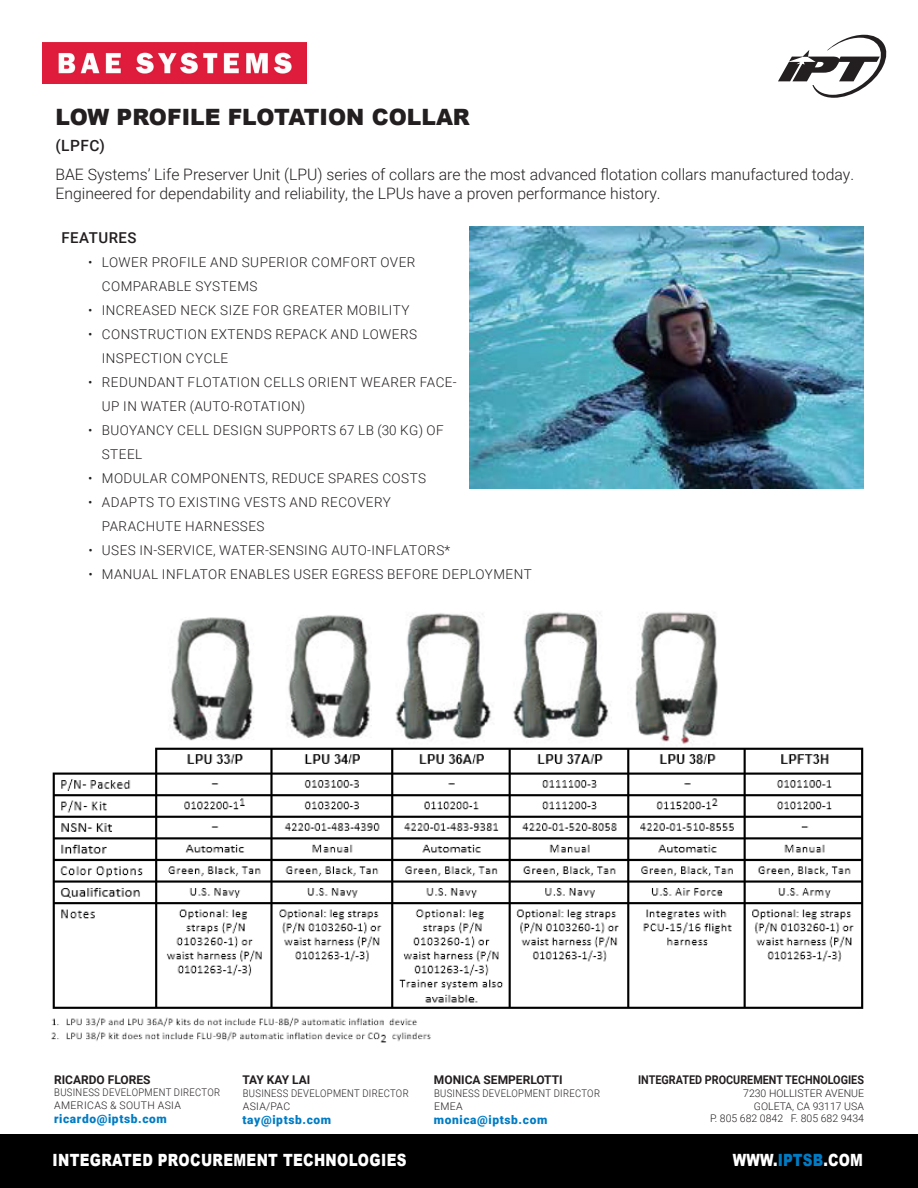
<style>
.page{position:relative;width:918px;height:1188px;background:#fff}
.page>*{position:absolute;margin:0;border:0;box-sizing:border-box;transform-origin:0 0}
.t1{font:900 22.5px "Arial";color:#231f20}
.t2{font:900 16.8px "Arial";letter-spacing:.025em;color:#fff;scale:.8 1}
.t3{font:300 15.75px/18.9px "Roboto";color:#231f20}
.t4{font:500 15.45px "Roboto";color:#231f20}
.t5{font:500 15px "Roboto";letter-spacing:.035em;color:#231f20}
.t6{font:300 13.5px/24px "Roboto";letter-spacing:.035em;color:#231f20}
.t7{font:900 12px "Roboto";letter-spacing:.05em;color:#007bc3}
.t8{font:700 12px "Roboto";color:#231f20;scale:.9 1}
.t9{font:700 12px "Roboto";color:#231f20}
.t10{font:700 12px "Roboto";letter-spacing:-.03em;color:#231f20}
.t11{font:300 10.5px "Roboto";letter-spacing:.035em;color:#231f20;scale:.9 1}
.t12{font:300 10.5px "Roboto";color:#231f20}
.t13{font:300 10.5px "Roboto";letter-spacing:.035em;color:#231f20}
.s1{color:#007bc3}
</style>
<div class="page">
<img style="left:42px;top:42px;width:264px;height:41px">
<svg style="left:778px;top:35px;width:109px;height:63px"></svg>
<div style="left:0;top:1134px;width:918px;height:54px;background:#000"></div>
<img style="left:470px;top:226px;width:394px;height:263px">
<img style="left:51px;top:612px;width:813px;height:431px">
<p class="t1" style="left:56px;top:101px;width:416px">LOW PROFILE FLOTATION COLLAR</p>
<p class="t4" style="left:56px;top:134px;width:51px">(LPFC)</p>
<p class="t3" style="left:56px;top:164px;width:800px">BAE Systems’ Life Preserver Unit (LPU) series of collars are the most advanced flotation collars manufactured today.<br>Engineered for dependability and reliability, the LPUs have a proven performance history.</p>
<p class="t5" style="left:61px;top:227px;width:77px">FEATURES</p>
<p class="t6" style="left:102px;top:250px;width:315px;text-indent:-14px">• LOWER PROFILE AND SUPERIOR COMFORT OVER<br>COMPARABLE SYSTEMS</p>
<p class="t6" style="left:88px;top:298px;width:323px">• INCREASED NECK SIZE FOR GREATER MOBILITY</p>
<p class="t6" style="left:102px;top:322px;width:317px;text-indent:-14px">• CONSTRUCTION EXTENDS REPACK AND LOWERS<br>INSPECTION CYCLE</p>
<p class="t6" style="left:102px;top:370px;width:356px;text-indent:-14px">• REDUNDANT FLOTATION CELLS ORIENT WEARER FACE-<br>UP IN WATER (AUTO-ROTATION)</p>
<p class="t6" style="left:102px;top:418px;width:343px;text-indent:-14px">• BUOYANCY CELL DESIGN SUPPORTS 67 LB (30 KG) OF<br>STEEL</p>
<p class="t6" style="left:88px;top:466px;width:340px">• MODULAR COMPONENTS, REDUCE SPARES COSTS</p>
<p class="t6" style="left:102px;top:490px;width:290px;text-indent:-14px">• ADAPTS TO EXISTING VESTS AND RECOVERY<br>PARACHUTE HARNESSES</p>
<p class="t6" style="left:88px;top:538px;width:363px">• USES IN-SERVICE, WATER-SENSING AUTO-INFLATORS*</p>
<p class="t6" style="left:88px;top:562px;width:445px">• MANUAL INFLATOR ENABLES USER EGRESS BEFORE DEPLOYMENT</p>
<p class="t9" style="left:54px;top:1071px;width:98px">RICARDO FLORES</p>
<p class="t11" style="left:54px;top:1085px;width:186px">BUSINESS DEVELOPMENT DIRECTOR</p>
<p class="t13" style="left:54px;top:1098px;width:128px">AMERICAS &amp; SOUTH ASIA</p>
<p class="t7" style="left:54px;top:1111px;width:114px">ricardo@iptsb.com</p>
<p class="t10" style="left:243px;top:1072px;width:69px">TAY KAY LAI</p>
<p class="t11" style="left:243px;top:1086px;width:186px">BUSINESS DEVELOPMENT DIRECTOR</p>
<p class="t13" style="left:243px;top:1099px;width:49px">ASIA/PAC</p>
<p class="t7" style="left:243px;top:1111px;width:90px">tay@iptsb.com</p>
<p class="t9" style="left:434px;top:1072px;width:130px">MONICA SEMPERLOTTI</p>
<p class="t11" style="left:434px;top:1086px;width:186px">BUSINESS DEVELOPMENT DIRECTOR</p>
<p class="t13" style="left:434px;top:1099px;width:30px">EMEA</p>
<p class="t7" style="left:434px;top:1111px;width:115px">monica@iptsb.com</p>
<p class="t8" style="left:638px;top:1072px;width:253px">INTEGRATED PROCUREMENT TECHNOLOGIES</p>
<p class="t12" style="left:743px;top:1086px;width:122px">7230 HOLLISTER AVENUE</p>
<p class="t12" style="left:754px;top:1099px;width:112px">GOLETA, CA 93117 USA</p>
<p class="t12" style="left:710px;top:1111px;width:155px">P. 805 682 0842 F. 805 682 9434</p>
<p class="t2" style="left:52px;top:1148px;width:444px">INTEGRATED PROCUREMENT TECHNOLOGIES</p>
<p class="t2" style="left:733px;top:1148px;width:164px">WWW.<span class="s1">IPTSB</span>.COM</p>
</div>
